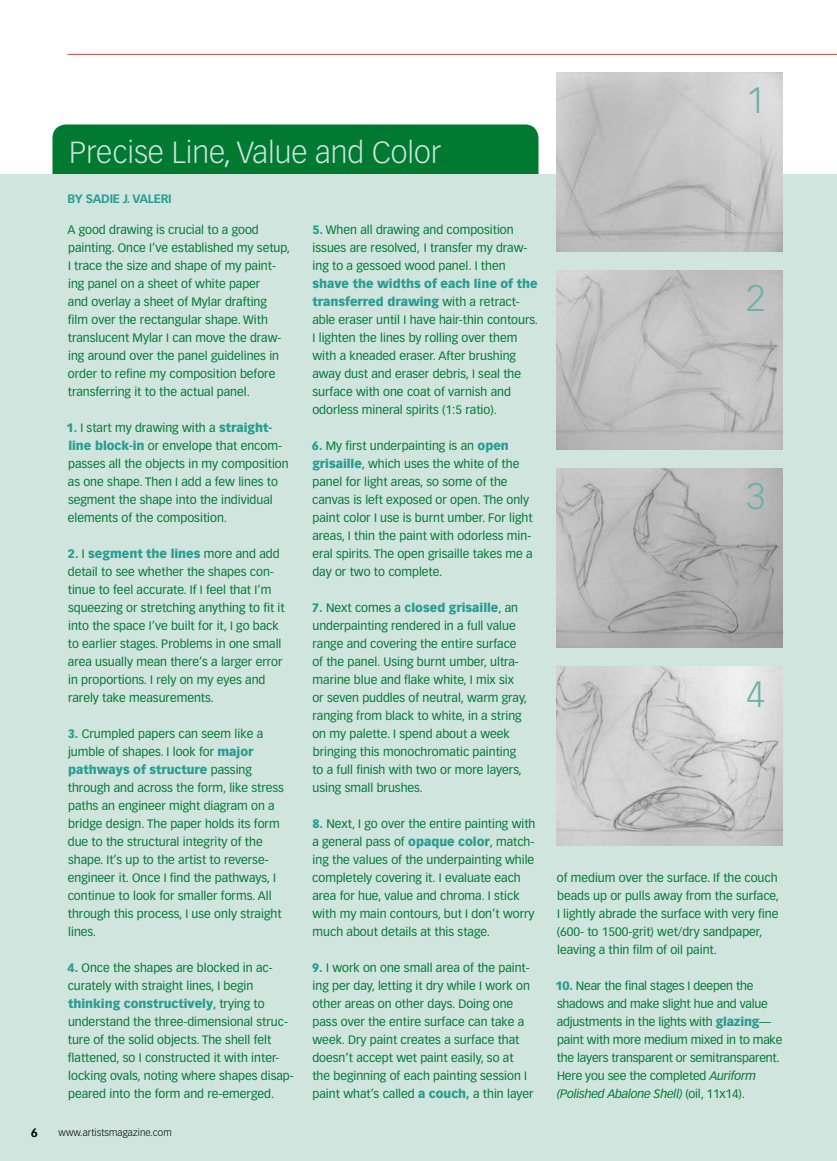
<style>
.page{position:relative;width:837px;height:1161px;background:#fff}
.page>*{position:absolute;margin:0;border:0;box-sizing:border-box;transform-origin:0 0}
.t1{font:300 36px "Vectora LT Std";color:#6bb2a8}
.t2{font:300 30px "Vectora LT Std";color:#cfe5de}
.t3{font:12px/18px "Vectora LT Std";color:#007931}
.t4{font:700 12px "Vectora LT Std";letter-spacing:-.025em;color:#289d91}
.t5{font:300 9.75px "Vectora LT Std";letter-spacing:.01em;color:#000}
.s1{font-weight:900;color:#289d91}
.s2{font-style:italic}
</style>
<div class="page">
<div style="left:0;top:174px;width:837px;height:987px;background:#cfe5de"></div>
<hr style="left:68px;top:54px;width:769px;height:1px;background:#c74a3a">
<div style="left:52px;top:124px;width:486px;height:68px;background:#007931;border-radius:14px"></div>
<div style="left:13px;top:174px;width:582px;height:36px;background:#cfe5de"></div>
<img style="left:556px;top:72px;width:227px;height:180px">
<img style="left:556px;top:270px;width:227px;height:180px">
<img style="left:556px;top:468px;width:227px;height:180px">
<img style="left:556px;top:666px;width:227px;height:180px">
<h2 class="t2" style="left:69px;top:135px;width:374px">Precise Line, Value and Color</h2>
<p class="t4" style="left:68px;top:191px;width:106px">BY SAD IE J. VALERI</p>
<p class="t3" style="left:67px;top:221px;width:224px">A good drawing is crucial to a good painting. Once I’ve established my setup, I trace the size and shape of my paint&shy;ing panel on a sheet of white paper<br>and overlay a sheet of Mylar drafting<br>film over the rectangular shape. With translucent Mylar I can move the draw&shy;ing around over the panel guidelines in order to refine my composition before transferring it to the actual panel.</p>
<p class="t3" style="left:67px;top:419px;width:224px"><span class="s1">1.</span> I start my drawing with a <span class="s1">straight&shy;line block-in</span> or envelope that encom&shy;passes all the objects in my composition as one shape. Then I add a few lines to segment the shape into the individual elements of the composition.</p>
<p class="t3" style="left:68px;top:545px;width:218px"><span class="s1">2.</span> I <span class="s1">segment the lines</span> more and add detail to see whether the shapes con&shy;tinue to feel accurate. If I feel that I’m squeezing or stretching anything to fit it into the space I’ve built for it, I go back to earlier stages. Problems in one small area usually mean there’s a larger error in proportions. I rely on my eyes and rarely take measurements.</p>
<p class="t3" style="left:68px;top:725px;width:218px"><span class="s1">3.</span> Crumpled papers can seem like a jumble of shapes. I look for <span class="s1">major pathways of structure</span> passing through and across the form, like stress paths an engineer might diagram on a bridge design. The paper holds its form due to the structural integrity of the shape. It’s up to the artist to reverse&shy;engineer it. Once I find the pathways, I continue to look for smaller forms. All through this process, I use only straight lines.</p>
<p class="t3" style="left:68px;top:959px;width:228px"><span class="s1">4.</span> Once the shapes are blocked in ac&shy;curately with straight lines, I begin <span class="s1">thinking constructively</span>, trying to understand the three-dimensional struc&shy;ture of the solid objects. The shell felt flattened, so I constructed it with inter&shy;locking ovals, noting where shapes disap&shy;peared into the form and re-emerged.</p>
<p class="t5" style="left:59px;top:1127px;width:115px">www.artistsmagazine.com</p>
<p class="t3" style="left:312px;top:221px;width:217px"><span class="s1">5.</span> When all drawing and composition issues are resolved, I transfer my draw&shy;ing to a gessoed wood panel. I then</p>
<p class="t3" style="left:312px;top:275px;width:227px"><span class="s1">shave the widths of each line of the transferred drawing</span> with a retract&shy;able eraser until I have hair-thin contours.<br>I lighten the lines by rolling over them with a kneaded eraser. After brushing away dust and eraser debris, I seal the surface with one coat of varnish and odorless mineral spirits (1:5 ratio).</p>
<p class="t3" style="left:312px;top:437px;width:222px"><span class="s1">6.</span> My first underpainting is an <span class="s1">open grisaille</span>, which uses the white of the panel for light areas, so some of the canvas is left exposed or open. The only paint color I use is burnt umber. For light areas, I thin the paint with odorless min&shy;eral spirits. The open grisaille takes me a day or two to complete.</p>
<p class="t3" style="left:312px;top:599px;width:217px"><span class="s1">7.</span> Next comes a <span class="s1">closed grisaille</span>, an underpainting rendered in a full value range and covering the entire surface of the panel. Using burnt umber, ultra&shy;marine blue and flake white, I mix six or seven puddles of neutral, warm gray, ranging from black to white, in a string on my palette. I spend about a week bringing this monochromatic painting to a full finish with two or more layers, using small brushes.</p>
<p class="t3" style="left:312px;top:815px;width:225px"><span class="s1">8.</span> Next, I go over the entire painting with a general pass of <span class="s1">opaque color</span>, match&shy;ing the values of the underpainting while completely covering it. I evaluate each area for hue, value and chroma. I stick with my main contours, but I don’t worry much about details at this stage.</p>
<p class="t3" style="left:312px;top:959px;width:223px"><span class="s1">9.</span> I work on one small area of the paint&shy;ing per day, letting it dry while I work on other areas on other days. Doing one pass over the entire surface can take a week. Dry paint creates a surface that doesn’t accept wet paint easily, so at the beginning of each painting session I paint what’s called <span class="s1">a couch,</span> a thin layer</p>
<h1 class="t1" style="left:747px;top:79px;width:20px">1</h1>
<h1 class="t1" style="left:747px;top:277px;width:20px">2</h1>
<h1 class="t1" style="left:747px;top:475px;width:20px">3</h1>
<h1 class="t1" style="left:747px;top:673px;width:20px">4</h1>
<p class="t3" style="left:557px;top:869px;width:224px">of medium over the surface. If the couch beads up or pulls away from the surface, I lightly abrade the surface with very fine (600- to 1500-grit) wet/dry sandpaper, leaving a thin film of oil paint.</p>
<p class="t3" style="left:556px;top:977px;width:228px"><span class="s1">10.</span> Near the final stages I deepen the shadows and make slight hue and value adjustments in the lights with <span class="s1">glazing</span>— paint with more medium mixed in to make the layers transparent or semitransparent.<br>Here you see the completed <span class="s2">Auriform (Polished Abalone Shell)</span> (oil, 11x14).</p>
</div>
